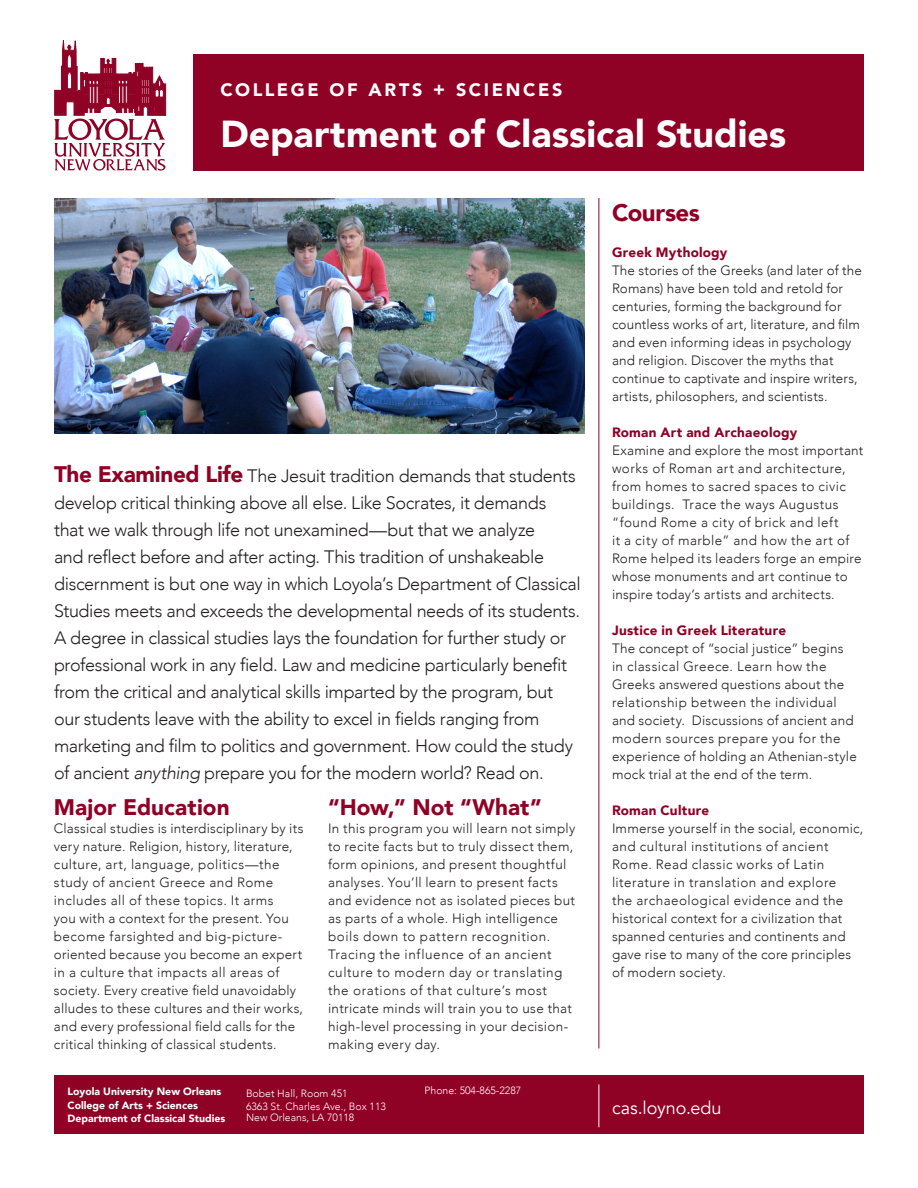
<style>
.page{position:relative;width:918px;height:1188px;background:#fff}
.page>*{position:absolute;margin:0;border:0;box-sizing:border-box;transform-origin:0 0}
.t1{font:900 37.5px "Avenir";color:#fff}
.t2{font:900 24px "Avenir";letter-spacing:-.02em;color:#900126}
.t3{font:900 22.5px "Avenir";letter-spacing:.005em;color:#900126}
.t4{font:300 18px/27px "Avenir";letter-spacing:-.02em;color:#231f20}
.t5{font:900 18px "Avenir";letter-spacing:.145em;color:#fff}
.t6{font:18px "Avenir";color:#fff}
.t7{font:300 13.5px/18px "Avenir";letter-spacing:.02em;color:#231f20}
.t8{font:900 13.5px "Avenir";letter-spacing:.02em;color:#900126}
.t9{font:300 10.5px "Avenir";color:#fff}
.t10{font:900 10.5px "Avenir";color:#fff}
.s1{font-weight:900;font-size:22.5px;color:#900126}
.s2{font-style:italic}
</style>
<div class="page">
<hr style="left:598px;top:198px;width:1px;height:850px;background:#900126">
<div style="left:194px;top:54px;width:670px;height:117px;background:#900126"></div>
<div style="left:54px;top:1076px;width:810px;height:58px;background:#900126"></div>
<hr style="left:598px;top:1084px;width:1px;height:43px;background:#fff">
<img style="left:54px;top:198px;width:531px;height:235px">
<svg style="left:54px;top:40px;width:112px;height:131px"></svg>
<p class="t5" style="left:220px;top:74px;width:343px">COLLEGE OF ARTS + SCIENCES</p>
<p class="t1" style="left:220px;top:102px;width:567px">Department of Classical Studies</p>
<p class="t4" style="left:54px;top:462px;width:528px"><span class="s1">The Examined Life</span> The Jesuit tradition demands that students develop critical thinking above all else. Like Socrates, it demands that we walk through life not unexamined—but that we analyze<br>and reflect before and after acting. This tradition of unshakeable discernment is but one way in which Loyola’s Department of Classical Studies meets and exceeds the developmental needs of its students.<br>A degree in classical studies lays the foundation for further study or professional work in any field. Law and medicine particularly benefit from the critical and analytical skills imparted by the program, but our students leave with the ability to excel in fields ranging from marketing and film to politics and government. How could the study of ancient <span class="s2">anything</span> prepare you for the modern world? Read on.</p>
<p class="t3" style="left:54px;top:787px;width:177px">Major Education</p>
<p class="t7" style="left:54px;top:819px;width:251px">Classical studies is interdisciplinary by its very nature. Religion, history, literature, culture, art, language, politics—the study of ancient Greece and Rome includes all of these topics. It arms<br>you with a context for the present. You become farsighted and big-picture&shy;oriented because you become an expert in a culture that impacts all areas of society. Every creative field unavoidably alludes to these cultures and their works, and every professional field calls for the critical thinking of classical students.</p>
<p class="t3" style="left:328px;top:787px;width:215px">“How,” Not “What”</p>
<p class="t7" style="left:328px;top:819px;width:249px">In this program you will learn not simply to recite facts but to truly dissect them, form opinions, and present thoughtful analyses. You’ll learn to present facts and evidence not as isolated pieces but as parts of a whole. High intelligence boils down to pattern recognition.<br>Tracing the influence of an ancient culture to modern day or translating the orations of that culture’s most intricate minds will train you to use that high-level processing in your decision&shy;making every day.</p>
<p class="t10" style="left:68px;top:1082px;width:155px">Loyola University New Orleans</p>
<p class="t10" style="left:68px;top:1096px;width:132px">College of Arts + Sciences</p>
<p class="t10" style="left:68px;top:1109px;width:159px">Department of Classical Studies</p>
<p class="t9" style="left:246px;top:1087px;width:103px">Bobet Hall, Room 451</p>
<p class="t9" style="left:246px;top:1100px;width:142px">6363 St. Charles Ave., Box 113</p>
<p class="t9" style="left:246px;top:1111px;width:110px">New Orleans, LA 70118</p>
<p class="t9" style="left:425px;top:1084px;width:98px">Phone: 504-865-2287</p>
<p class="t2" style="left:612px;top:192px;width:89px">Courses</p>
<p class="t8" style="left:612px;top:240px;width:117px">Greek Mythology</p>
<p class="t7" style="left:612px;top:261px;width:251px">The stories of the Greeks (and later of the Romans) have been told and retold for centuries, forming the background for countless works of art, literature, and film and even informing ideas in psychology and religion. Discover the myths that continue to captivate and inspire writers, artists, philosophers, and scientists.</p>
<p class="t8" style="left:612px;top:420px;width:187px">Roman Art and Archaeology</p>
<p class="t7" style="left:612px;top:441px;width:253px">Examine and explore the most important works of Roman art and architecture, from homes to sacred spaces to civic buildings. Trace the ways Augustus “found Rome a city of brick and left<br>it a city of marble” and how the art of Rome helped its leaders forge an empire whose monuments and art continue to inspire today’s artists and architects.</p>
<p class="t8" style="left:612px;top:618px;width:176px">Justice in Greek Literature</p>
<p class="t7" style="left:612px;top:639px;width:246px">The concept of “social justice” begins in classical Greece. Learn how the Greeks answered questions about the relationship between the individual and society. Discussions of ancient and modern sources prepare you for the experience of holding an Athenian-style mock trial at the end of the term.</p>
<p class="t8" style="left:612px;top:798px;width:99px">Roman Culture</p>
<p class="t7" style="left:612px;top:819px;width:253px">Immerse yourself in the social, economic, and cultural institutions of ancient Rome. Read classic works of Latin literature in translation and explore<br>the archaeological evidence and the historical context for a civilization that spanned centuries and continents and gave rise to many of the core principles of modern society.</p>
<p class="t6" style="left:612px;top:1097px;width:111px">cas.loyno.edu</p>
</div>
